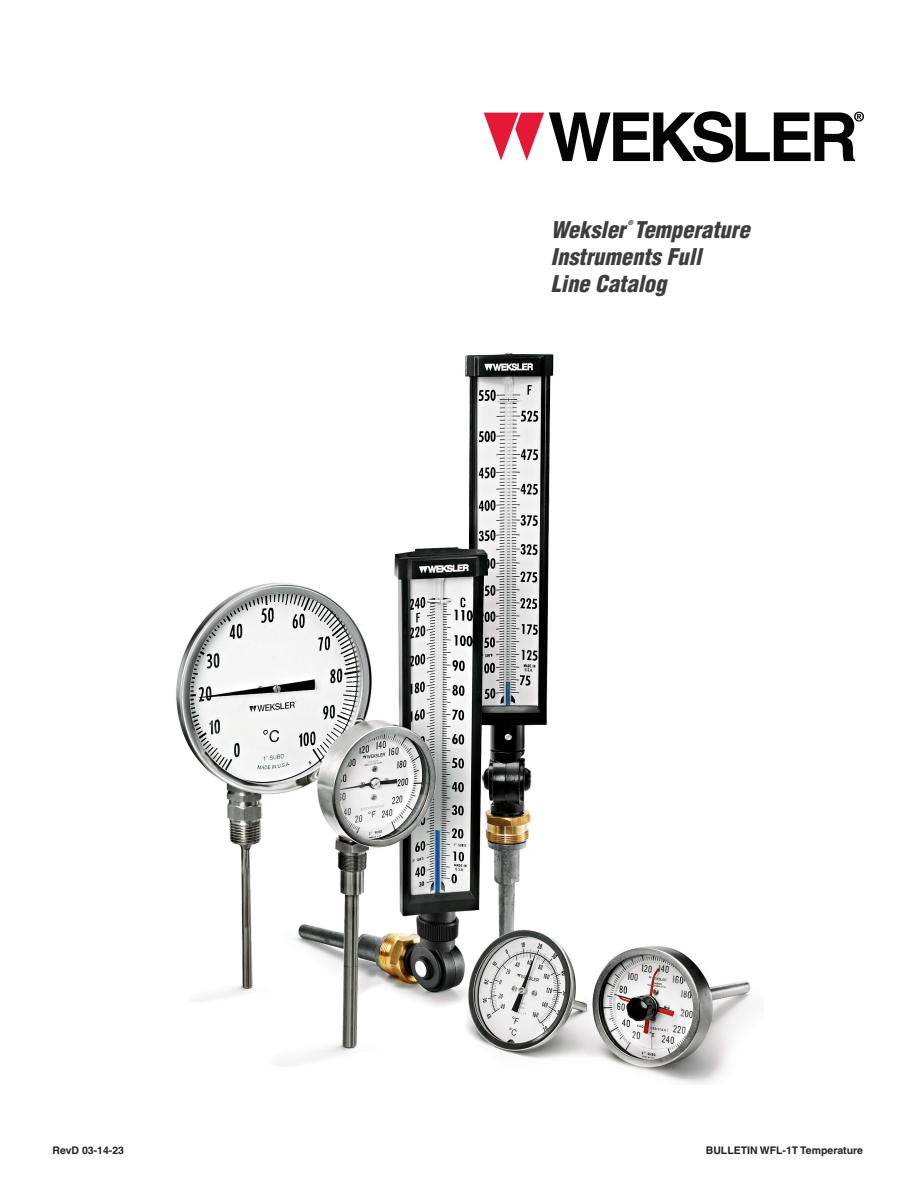
<style>
.page{position:relative;width:918px;height:1188px;background:#fff}
.page>*{position:absolute;margin:0;border:0;box-sizing:border-box;transform-origin:0 0}
.t1{font:italic 900 condensed 22.5px/27px "Helvetica";color:#3e3e3f}
.t2{font:700 10.5px "Helvetica";color:#231f20}
.t3{font:italic 900 condensed 6.3px "Helvetica";color:#3e3e3f}
</style>
<div class="page">
<svg style="left:484px;top:111px;width:380px;height:51px"></svg>
<img style="left:176px;top:352px;width:575px;height:733px">
<p class="t3" style="left:628px;top:219px;width:7px">®</p>
<p class="t1" style="left:551px;top:243px;width:152px">Instruments Full<br>Line Catalog</p>
<p class="t1" style="left:551px;top:216px;width:200px">Weksler Temperature</p>
<p class="t2" style="left:52px;top:1143px;width:73px">RevD 03-14-23</p>
<p class="t2" style="left:706px;top:1143px;width:159px">BULLETIN WFL-1T Temperature</p>
</div>
